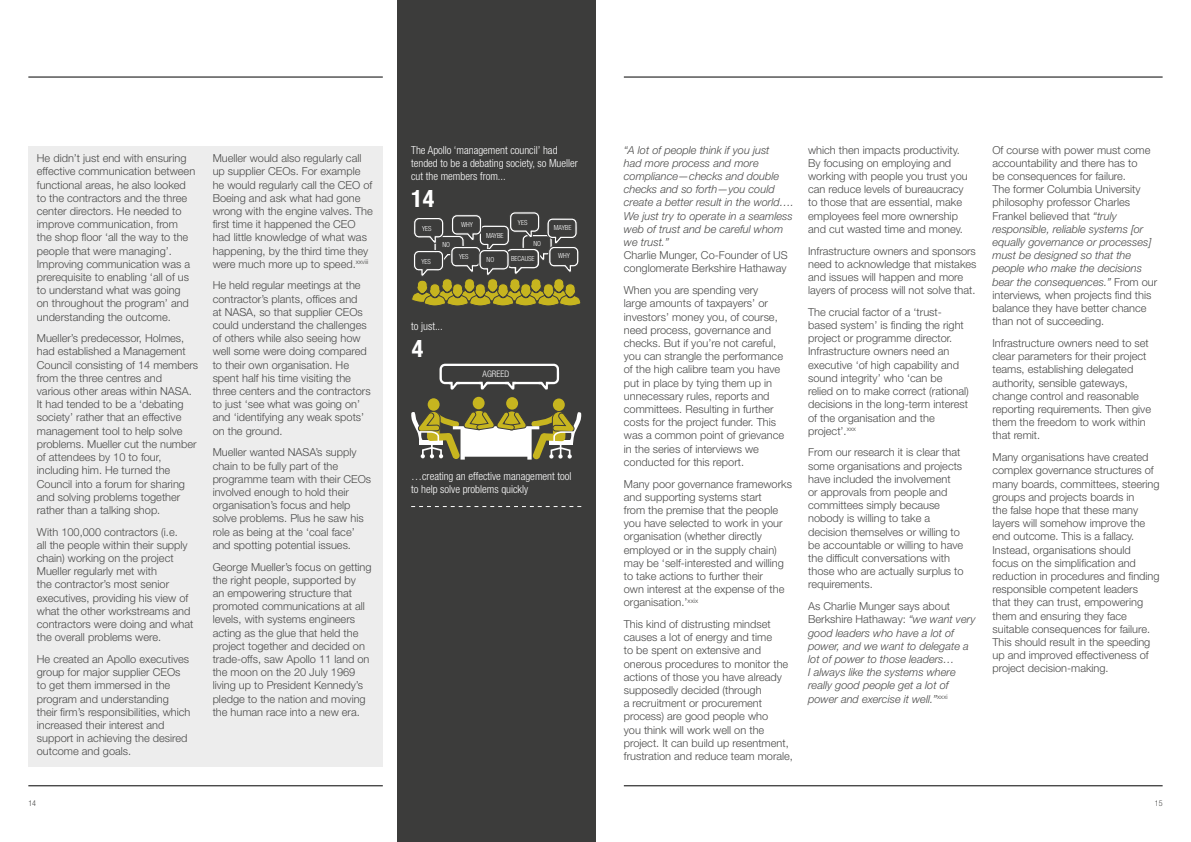
<style>
.page{position:relative;width:1191px;height:842px;background:#fff}
.page>*{position:absolute;margin:0;border:0;box-sizing:border-box;transform-origin:0 0}
.t1{font:700 condensed 24px "Helvetica Neue LT Std";color:#fff}
.t2{font:300 11px/13.2px "Helvetica Neue LT Std";color:#4a4a49}
.t3{font:italic 300 11px/13.2px "Helvetica Neue LT Std";color:#4a4a49}
.t4{font:300 condensed 11px/13.2px "Helvetica Neue LT Std";color:#fff}
.t5{font:300 condensed 9px "Helvetica Neue LT Std";color:#fff}
.t6{font:300 condensed 8px "Helvetica Neue LT Std";color:#4a4a49}
.t7{font:300 condensed 7px "Helvetica Neue LT Std";color:#fff}
.s1{font-style:normal}
.s2{font-style:italic}
</style>
<div class="page">
<hr style="left:624px;top:77px;width:538px;height:1px;background:#000">
<hr style="left:624px;top:785px;width:538px;height:1px;background:#000">
<hr style="left:28px;top:77px;width:355px;height:1px;background:#000">
<hr style="left:28px;top:785px;width:355px;height:1px;background:#000">
<div style="left:397px;top:0;width:198px;height:842px;background:#3c3c3b"></div>
<div style="left:28px;top:146px;width:355px;height:620px;background:#ededed"></div>
<svg style="left:412px;top:211px;width:169px;height:95px"></svg>
<div style="left:473px;top:397px;width:11px;height:12px;background:#c7b51f;border-radius:50%"></div>
<div style="left:506px;top:397px;width:12px;height:13px;background:#c7b51f;border-radius:50%"></div>
<div style="left:428px;top:398px;width:11px;height:13px;background:#c7b51f;border-radius:50%"></div>
<div style="left:553px;top:398px;width:12px;height:13px;background:#c7b51f;border-radius:50%"></div>
<svg style="left:439px;top:364px;width:120px;height:25px"></svg>
<svg style="left:411px;top:506px;width:170px;height:1px"></svg>
<svg style="left:411px;top:407px;width:171px;height:53px"></svg>
<p class="t2" style="left:37px;top:151px;width:160px">He didn’t just end with ensuring effective communication between functional areas, he also looked to the contractors and the three center directors. He needed to improve communication, from the shop floor ‘all the way to the people that were managing’.<br>Improving communication was a prerequisite to enabling ‘all of us to understand what was going on throughout the program’ and understanding the outcome.</p>
<p class="t2" style="left:37px;top:332px;width:163px">Mueller’s predecessor, Holmes, had established a Management<br>Council consisting of 14 members from the three centres and various other areas within NASA.<br>It had tended to be a ‘debating society’ rather that an effective management tool to help solve problems. Mueller cut the number of attendees by 10 to four, including him. He turned the<br>Council into a forum for sharing and solving problems together rather than a talking shop.</p>
<p class="t2" style="left:37px;top:525px;width:158px">With 100,000 contractors (i.e.<br>all the people within their supply chain) working on the project<br>Mueller regularly met with<br>the contractor’s most senior executives, providing his view of what the other workstreams and contractors were doing and what the overall problems were.</p>
<p class="t2" style="left:37px;top:652px;width:155px">He created an Apollo executives group for major supplier CEOs to get them immersed in the program and understanding their firm’s responsibilities, which increased their interest and support in achieving the desired outcome and goals.</p>
<p class="t2" style="left:213px;top:151px;width:162px">Mueller would also regularly call up supplier CEOs. For example he would regularly call the CEO of<br>Boeing and ask what had gone wrong with the engine valves. The first time it happened the CEO had little knowledge of what was happening, by the third time they were much more up to speed.<sup>xxviii</sup></p>
<p class="t2" style="left:213px;top:279px;width:159px">He held regular meetings at the contractor’s plants, offices and<br>at NASA, so that supplier CEOs could understand the challenges of others while also seeing how well some were doing compared to their own organisation. He spent half his time visiting the three centers and the contractors to just ‘see what was going on’ and ‘identifying any weak spots’ on the ground.</p>
<p class="t2" style="left:213px;top:446px;width:160px">Mueller wanted NASA’s supply chain to be fully part of the programme team with their CEOs involved enough to hold their organisation’s focus and help solve problems. Plus he saw his role as being at the ‘coal face’ and spotting potential issues.</p>
<p class="t2" style="left:213px;top:560px;width:160px">George Mueller’s focus on getting the right people, supported by<br>an empowering structure that promoted communications at all levels, with systems engineers acting as the glue that held the project together and decided on trade-offs, saw Apollo 11 land on the moon on the 20 July 1969 living up to President Kennedy’s pledge to the nation and moving the human race into a new era.</p>
<p class="t4" style="left:411px;top:143px;width:168px">The Apollo ‘management council’ had tended to be a debating society, so Mueller cut the members from...</p>
<h1 class="t1" style="left:411px;top:184px;width:25px">14</h1>
<p class="t7" style="left:422px;top:224px;width:11px">YES</p>
<p class="t7" style="left:421px;top:257px;width:11px">YES</p>
<p class="t7" style="left:442px;top:240px;width:9px">NO</p>
<p class="t7" style="left:461px;top:221px;width:13px">WHY</p>
<p class="t7" style="left:459px;top:253px;width:11px">YES</p>
<p class="t7" style="left:486px;top:232px;width:19px">MAYBE</p>
<p class="t7" style="left:518px;top:218px;width:11px">YES</p>
<p class="t7" style="left:533px;top:240px;width:9px">NO</p>
<p class="t7" style="left:486px;top:256px;width:9px">NO</p>
<p class="t7" style="left:511px;top:255px;width:25px">BECAUSE</p>
<p class="t7" style="left:554px;top:224px;width:19px">MAYBE</p>
<p class="t7" style="left:558px;top:252px;width:13px">WHY</p>
<p class="t4" style="left:411px;top:320px;width:33px">to just...</p>
<h1 class="t1" style="left:412px;top:334px;width:13px">4</h1>
<p class="t5" style="left:482px;top:368px;width:28px">AGREED</p>
<p class="t4" style="left:411px;top:469px;width:162px">…creating an effective management tool to help solve problems quickly</p>
<p class="t3" style="left:624px;top:143px;width:171px">“A lot of people think if you just<br>had more process and more compliance—checks and double checks and so forth—you could create a better result in the world….<br>We just try to operate in a seamless web of trust and be careful whom we trust.”</p>
<p class="t2" style="left:624px;top:248px;width:165px">Charlie Munger, Co-Founder of US conglomerate Berkshire Hathaway</p>
<p class="t2" style="left:624px;top:283px;width:162px">When you are spending very<br>large amounts of taxpayers’ or investors’ money you, of course, need process, governance and checks. But if you’re not careful, you can strangle the performance of the high calibre team you have put in place by tying them up in unnecessary rules, reports and committees. Resulting in further costs for the project funder. This was a common point of grievance in the series of interviews we conducted for this report.</p>
<p class="t2" style="left:624px;top:477px;width:170px">Many poor governance frameworks and supporting systems start<br>from the premise that the people you have selected to work in your organisation (whether directly employed or in the supply chain) may be ‘self-interested and willing to take actions to further their<br>own interest at the expense of the organisation.’<sup>xxix</sup></p>
<p class="t2" style="left:624px;top:617px;width:171px">This kind of distrusting mindset causes a lot of energy and time<br>to be spent on extensive and onerous procedures to monitor the actions of those you have already supposedly decided (through<br>a recruitment or procurement process) are good people who<br>you think will work well on the project. It can build up resentment, frustration and reduce team morale,</p>
<p class="t2" style="left:808px;top:143px;width:161px">which then impacts productivity.<br>By focusing on employing and working with people you trust you can reduce levels of bureaucracy to those that are essential, make employees feel more ownership and cut wasted time and money.</p>
<p class="t2" style="left:808px;top:244px;width:170px">Infrastructure owners and sponsors need to acknowledge that mistakes and issues will happen and more layers of process will not solve that.</p>
<p class="t2" style="left:808px;top:305px;width:162px">The crucial factor of a ‘trust&shy;based system’ is finding the right project or programme director.<br>Infrastructure owners need an executive ‘of high capability and sound integrity’ who ‘can be relied on to make correct (rational) decisions in the long-term interest of the organisation and the project’.<sup>xxx</sup></p>
<p class="t2" style="left:808px;top:446px;width:157px">From our research it is clear that some organisations and projects have included the involvement<br>or approvals from people and committees simply because nobody is willing to take a decision themselves or willing to be accountable or willing to have the difficult conversations with those who are actually surplus to requirements.</p>
<p class="t3" style="left:808px;top:599px;width:169px"><span class="s1">As Charlie Munger says about<br>Berkshire Hathaway:</span> “we want very good leaders who have a lot of power, and we want to delegate a lot of power to those leaders…<br>I always like the systems where really good people get a lot of power and exercise it well.”<sup>xxxi</sup></p>
<p class="t2" style="left:992px;top:143px;width:166px">Of course with power must come accountability and there has to<br>be consequences for failure.<br>The former Columbia University philosophy professor Charles<br>Frankel believed that <span class="s2">“truly responsible, reliable systems [or equally governance or processes] must be designed so that the people who make the decisions bear the consequences.”</span> From our interviews<span class="s2">,</span> when projects find this balance they have better chance than not of succeeding.</p>
<p class="t2" style="left:992px;top:336px;width:160px">Infrastructure owners need to set clear parameters for their project teams, establishing delegated authority, sensible gateways, change control and reasonable reporting requirements. Then give them the freedom to work within that remit.</p>
<p class="t2" style="left:992px;top:450px;width:169px">Many organisations have created complex governance structures of many boards, committees, steering groups and projects boards in<br>the false hope that these many layers will somehow improve the end outcome. This is a fallacy.<br>Instead, organisations should<br>focus on the simplification and reduction in procedures and finding responsible competent leaders<br>that they can trust, empowering them and ensuring they face suitable consequences for failure.<br>This should result in the speeding up and improved effectiveness of project decision-making.</p>
<p class="t6" style="left:28px;top:798px;width:9px">14</p>
<p class="t6" style="left:1155px;top:798px;width:9px">15</p>
</div>
